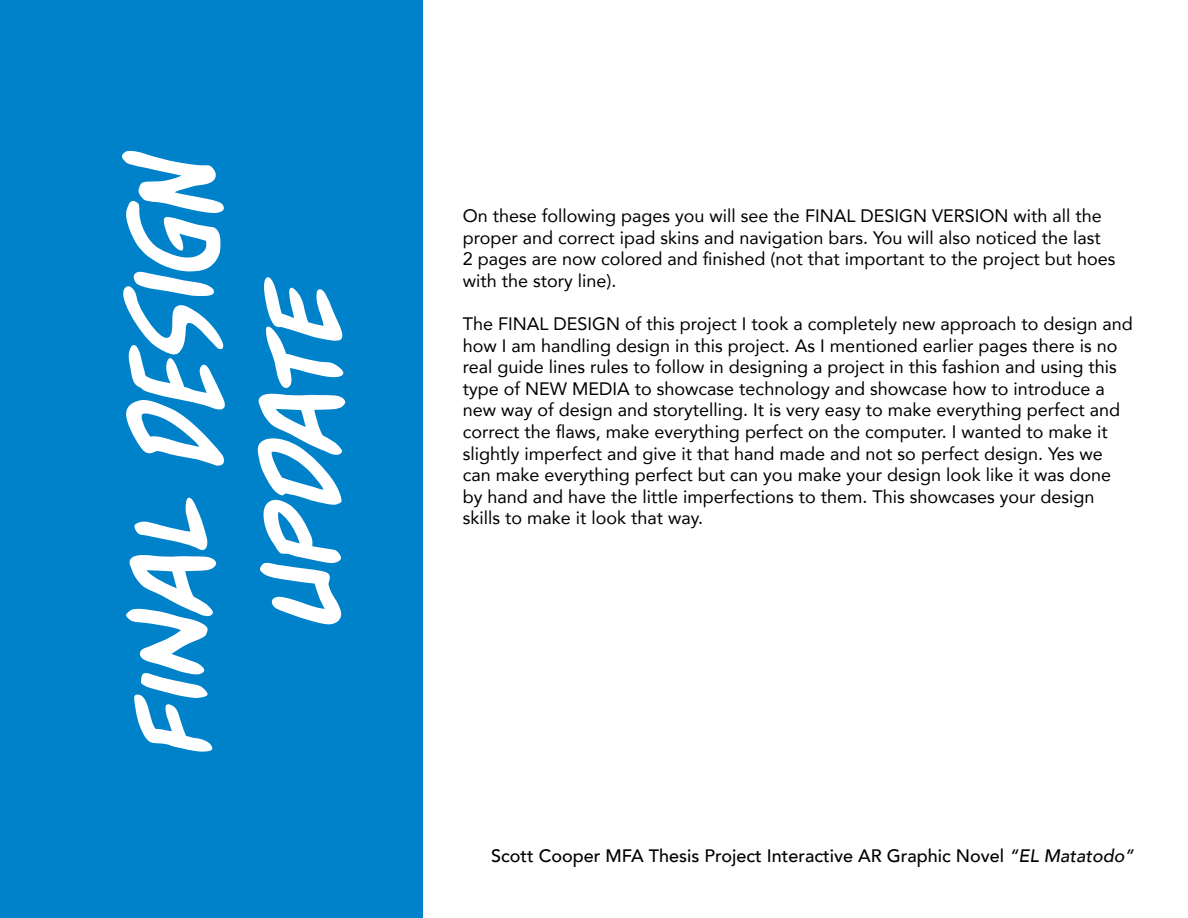
<style>
.page{position:relative;width:1188px;height:918px;background:#fff}
.page>*{position:absolute;margin:0;border:0;box-sizing:border-box;transform-origin:0 0}
.t1{font:italic 148.5px/129px "Blambastic BB";color:#fff;text-align:center}
.t2{font:18px/21.6px "Avenir";color:#000}
.t3{font:500 18px "Avenir";color:#000}
.s1{font-style:italic}
</style>
<div class="page">
<div style="left:0;top:0;width:423px;height:918px;background:#0082cb"></div>
<h1 class="t1" style="left:106px;top:755px;width:606px;rotate:-90deg">final DESIGN update</h1>
<p class="t2" style="left:463px;top:204px;width:654px">On these following pages you will see the FINAL DESIGN VERSION with all the proper and correct ipad skins and navigation bars. You will also noticed the last<br>2 pages are now colored and finished (not that important to the project but hoes with the story line).</p>
<p class="t2" style="left:463px;top:312px;width:672px">The FINAL DESIGN of this project I took a completely new approach to design and how I am handling design in this project. As I mentioned earlier pages there is no real guide lines rules to follow in designing a project in this fashion and using this type of NEW MEDIA to showcase technology and showcase how to introduce a new way of design and storytelling. It is very easy to make everything perfect and correct the flaws, make everything perfect on the computer. I wanted to make it slightly imperfect and give it that hand made and not so perfect design. Yes we can make everything perfect but can you make your design look like it was done by hand and have the little imperfections to them. This showcases your design skills to make it look that way.</p>
<p class="t3" style="left:491px;top:841px;width:644px">Scott Cooper MFA Thesis Project Interactive AR Graphic Novel <span class="s1">“EL Matatodo”</span></p>
</div>
